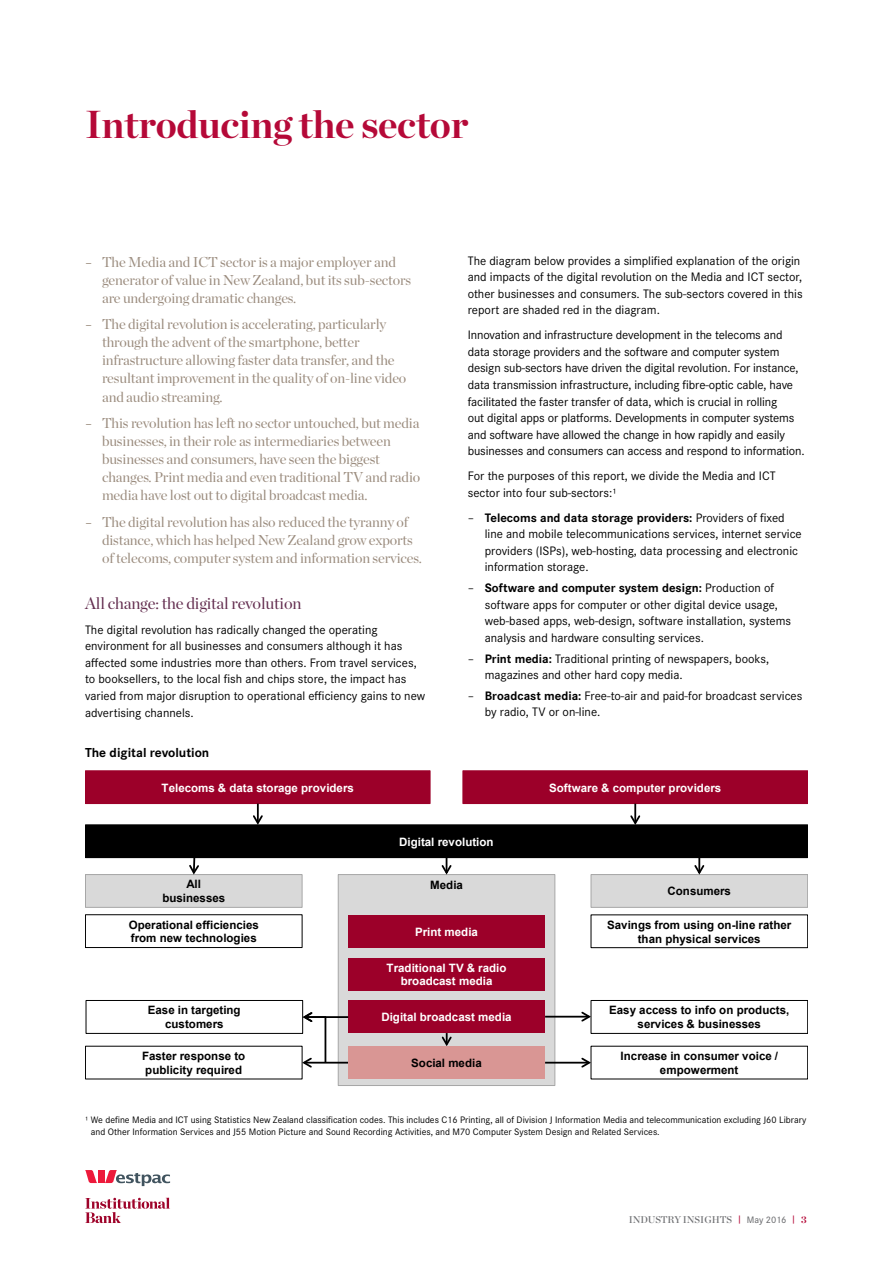
<style>
.page{position:relative;width:893px;height:1263px;background:#fff}
.page>*{position:absolute;margin:0;border:0;box-sizing:border-box;transform-origin:0 0}
.t1{font:700 39px "Chronicle Display";letter-spacing:-.01em;color:#b50938}
.t2{font:16.5px "Chronicle Display";letter-spacing:-.01em;color:#632d4f}
.t3{font:14.25px/18px "Chronicle Display";letter-spacing:-.01em;color:#9a8b7d}
.t4{font:700 13.5px "Corporate S";color:#000}
.t5{font:12.75px/16.5px "Corporate S";color:#000}
.t6{font:700 11.55px/14px "Arial";color:#000;text-align:center}
.t7{font:700 11.55px/14px "Arial";color:#fff;text-align:center}
.t8{font:9.75px/12px "Corporate S";color:#000}
.t9{font:9.75px "Chronicle Display Semi";color:#6d6e71}
.s1{font-family:"Corporate S"}
.s2{font-weight:700}
.s3{font-family:"Corporate S";font-weight:500;color:#b50938}
.s4{font-family:"Corporate S";font-weight:500}
.s5{font-family:"Chronicle Display";font-weight:700;color:#b50938}
</style>
<div class="page">
<svg style="left:85px;top:1198px;width:85px;height:25px"></svg>
<svg style="left:85px;top:1170px;width:12px;height:13px"></svg>
<div style="left:98px;top:1170px;width:6px;height:13px;background:#ed1a3b"></div>
<svg style="left:105px;top:1170px;width:65px;height:16px"></svg>
<div style="left:85px;top:771px;width:345px;height:32px;background:#9c0029"></div>
<div style="left:85px;top:770px;width:345px;height:34px;border:1px solid #9c0029"></div>
<div style="left:463px;top:771px;width:345px;height:32px;background:#9c0029"></div>
<div style="left:462px;top:770px;width:346px;height:34px;border:1px solid #9c0029"></div>
<div style="left:85px;top:825px;width:723px;height:33px;background:#000"></div>
<div style="left:85px;top:824px;width:723px;height:34px;border:1px solid #000"></div>
<div style="left:85px;top:874px;width:217px;height:33px;background:#d9d9d9"></div>
<div style="left:85px;top:874px;width:218px;height:34px;border:1px solid #a6a6a6"></div>
<div style="left:338px;top:874px;width:217px;height:212px;background:#d9d9d9;border:1px solid #a6a6a6"></div>
<div style="left:591px;top:874px;width:217px;height:33px;background:#d9d9d9"></div>
<div style="left:591px;top:874px;width:217px;height:34px;border:1px solid #a6a6a6"></div>
<div style="left:348px;top:915px;width:197px;height:33px;background:#9c0029"></div>
<div style="left:348px;top:958px;width:197px;height:32px;background:#9c0029"></div>
<div style="left:348px;top:1000px;width:197px;height:33px;background:#9c0029"></div>
<svg style="left:251px;top:804px;width:13px;height:22px"></svg>
<svg style="left:629px;top:804px;width:13px;height:22px"></svg>
<svg style="left:188px;top:856px;width:13px;height:20px"></svg>
<svg style="left:693px;top:858px;width:13px;height:18px"></svg>
<svg style="left:440px;top:858px;width:13px;height:18px"></svg>
<div style="left:85px;top:914px;width:218px;height:34px;border:1px solid #000"></div>
<div style="left:86px;top:1000px;width:217px;height:34px;border:1px solid #000"></div>
<hr style="left:304px;top:1016px;width:44px;height:2px;background:#000">
<hr style="left:304px;top:1062px;width:44px;height:1px;background:#000">
<div style="left:591px;top:1000px;width:217px;height:34px;border:1px solid #000"></div>
<hr style="left:545px;top:1016px;width:44px;height:1px;background:#000">
<svg style="left:580px;top:1010px;width:13px;height:13px"></svg>
<hr style="left:545px;top:1062px;width:44px;height:1px;background:#000">
<svg style="left:580px;top:1056px;width:12px;height:13px"></svg>
<svg style="left:441px;top:1033px;width:11px;height:13px"></svg>
<svg style="left:300px;top:1010px;width:27px;height:59px"></svg>
<div style="left:591px;top:914px;width:217px;height:34px;border:1px solid #000"></div>
<div style="left:348px;top:1046px;width:197px;height:33px;background:#d99694"></div>
<h1 class="t1" style="left:85px;top:100px;width:385px">Introducing the sector</h1>
<p class="t3" style="left:102px;top:252px;width:311px;text-indent:-17px"><span class="s1">–</span> The Media and ICT sector is a major employer and generator of value in New Zealand, but its sub-sectors are undergoing dramatic changes.</p>
<p class="t3" style="left:102px;top:315px;width:306px;text-indent:-17px"><span class="s1">–</span> The digital revolution is accelerating, particularly through the advent of the smartphone, better infrastructure allowing faster data transfer, and the resultant improvement in the quality of on-line video and audio streaming.</p>
<p class="t3" style="left:102px;top:414px;width:320px;text-indent:-17px"><span class="s1">–</span> This revolution has left no sector untouched, but media businesses, in their role as intermediaries between businesses and consumers, have seen the biggest changes. Print media and even traditional TV and radio media have lost out to digital broadcast media.</p>
<p class="t3" style="left:102px;top:513px;width:321px;text-indent:-17px"><span class="s1">–</span> The digital revolution has also reduced the tyranny of distance, which has helped New Zealand grow exports of telecoms, computer system and information services.</p>
<p class="t2" style="left:85px;top:593px;width:218px">All change: the digital revolution</p>
<p class="t5" style="left:85px;top:621px;width:342px">The digital revolution has radically changed the operating environment for all businesses and consumers although it has affected some industries more than others. From travel services, to booksellers, to the local fish and chips store, the impact has varied from major disruption to operational efficiency gains to new advertising channels.</p>
<p class="t5" style="left:468px;top:252px;width:336px">The diagram below provides a simplified explanation of the origin and impacts of the digital revolution on the Media and ICT sector, other businesses and consumers. The sub-sectors covered in this report are shaded red in the diagram.</p>
<p class="t5" style="left:468px;top:327px;width:338px">Innovation and infrastructure development in the telecoms and data storage providers and the software and computer system design sub-sectors have driven the digital revolution. For instance, data transmission infrastructure, including fibre-optic cable, have facilitated the faster transfer of data, which is crucial in rolling<br>out digital apps or platforms. Developments in computer systems and software have allowed the change in how rapidly and easily businesses and consumers can access and respond to information.</p>
<p class="t5" style="left:468px;top:468px;width:309px">For the purposes of this report, we divide the Media and ICT sector into four sub-sectors:¹</p>
<p class="t5" style="left:485px;top:509px;width:319px;text-indent:-17px">– <span class="s2">Telecoms and data storage providers:</span> Providers of fixed line and mobile telecommunications services, internet service providers (ISPs), web-hosting, data processing and electronic information storage.</p>
<p class="t5" style="left:485px;top:580px;width:308px;text-indent:-17px">– <span class="s2">Software and computer system design:</span> Production of software apps for computer or other digital device usage, web-based apps, web-design, software installation, systems analysis and hardware consulting services.</p>
<p class="t5" style="left:485px;top:650px;width:286px;text-indent:-17px">– <span class="s2">Print media:</span> Traditional printing of newspapers, books, magazines and other hard copy media.</p>
<p class="t5" style="left:485px;top:687px;width:319px;text-indent:-17px">– <span class="s2">Broadcast media:</span> Free-to-air and paid-for broadcast services by radio, TV or on-line.</p>
<p class="t4" style="left:85px;top:744px;width:126px">The digital revolution</p>
<p class="t7" style="left:162px;top:781px;width:194px">Telecoms &amp; data storage providers</p>
<p class="t7" style="left:549px;top:781px;width:174px">Software &amp; computer providers</p>
<p class="t7" style="left:399px;top:835px;width:96px">Digital revolution</p>
<p class="t6" style="left:162px;top:878px;width:64px">All businesses</p>
<p class="t6" style="left:430px;top:878px;width:34px">Media</p>
<p class="t6" style="left:129px;top:918px;width:132px;text-align:left">Operational efficiencies from new technologies</p>
<p class="t6" style="left:148px;top:1004px;width:94px">Ease in targeting customers</p>
<p class="t6" style="left:142px;top:1049px;width:105px;text-align:left">Faster response to publicity required</p>
<p class="t7" style="left:415px;top:925px;width:64px">Print media</p>
<p class="t7" style="left:387px;top:961px;width:121px">Traditional TV &amp; radio broadcast media</p>
<p class="t7" style="left:381px;top:1010px;width:132px">Digital broadcast media</p>
<p class="t6" style="left:411px;top:1056px;width:72px">Social media</p>
<p class="t6" style="left:667px;top:885px;width:65px">Consumers</p>
<p class="t6" style="left:607px;top:918px;width:186px">Savings from using on-line rather than physical services</p>
<p class="t6" style="left:609px;top:1004px;width:182px">Easy access to info on products, services &amp; businesses</p>
<p class="t6" style="left:621px;top:1049px;width:159px">Increase in consumer voice / empowerment</p>
<p class="t8" style="left:91px;top:1114px;width:717px;text-indent:-6px">¹ We define Media and ICT using Statistics New Zealand classification codes. This includes C16 Printing, all of Division J Information Media and telecommunication excluding J60 Library and Other Information Services and J55 Motion Picture and Sound Recording Activities, and M70 Computer System Design and Related Services.</p>
<p class="t9" style="left:629px;top:1214px;width:179px">INDUSTRY INSIGHTS <span class="s3">|</span> <span class="s4">May 2016</span> <span class="s3">|</span> <span class="s5">3</span></p>
</div>
